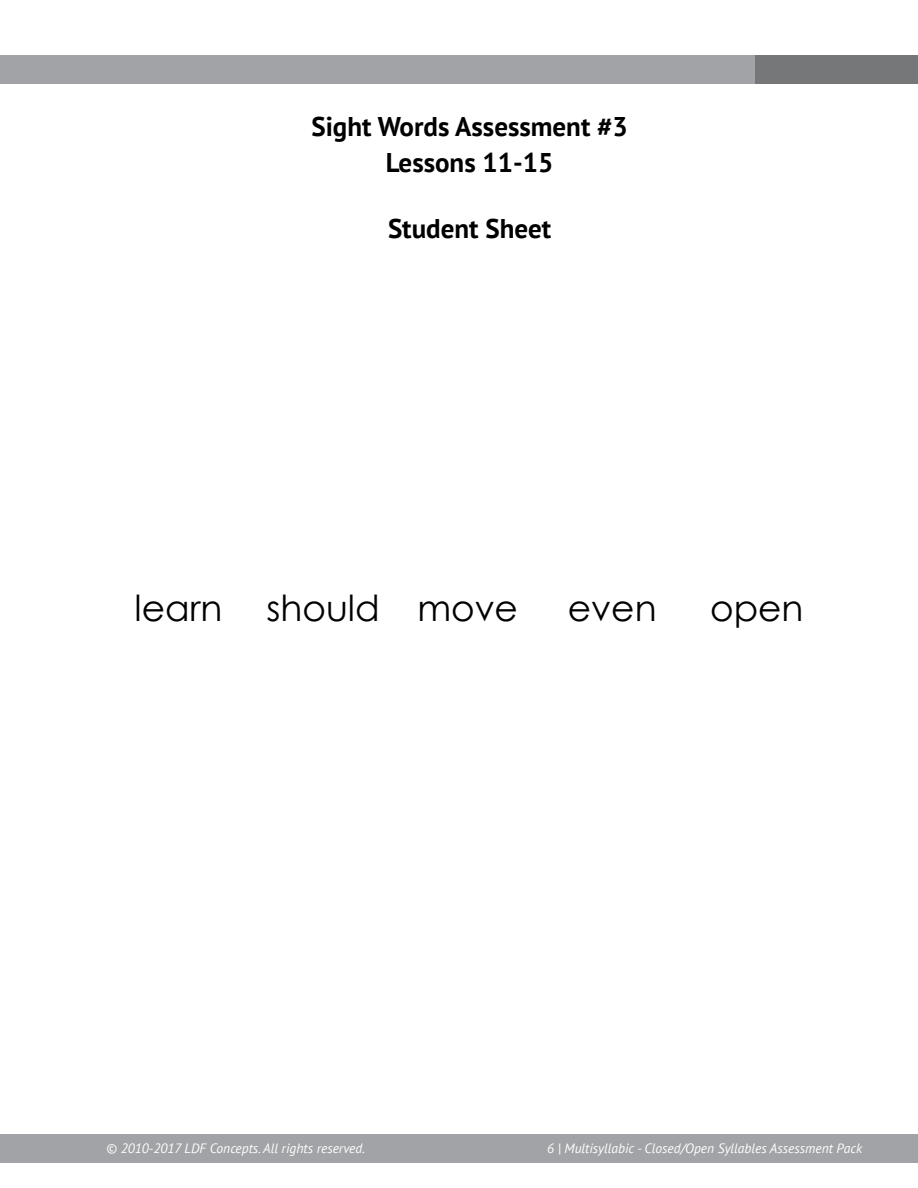
<style>
.page{position:relative;width:918px;height:1188px;background:#fff}
.page>*{position:absolute;margin:0;border:0;box-sizing:border-box;transform-origin:0 0}
.t1{font:36px "Century Gothic";color:#000}
.t2{font:700 27px/36.6px "PT Sans";color:#000;text-align:center}
.t3{font:italic 13.5px "PT Sans";color:#fff}
</style>
<div class="page">
<div style="left:0;top:1134px;width:918px;height:29px;background:#a1a3a6"></div>
<div style="left:0;top:55px;width:918px;height:29px;background:#a1a3a6"></div>
<div style="left:756px;top:55px;width:162px;height:29px;background:#757779"></div>
<h2 class="t2" style="left:311px;top:107px;width:318px">Sight Words Assessment #3<br>Lessons 11-15</h2>
<h2 class="t2" style="left:388px;top:210px;width:165px">Student Sheet</h2>
<h1 class="t1" style="left:135px;top:583px;width:385px">learn should move</h1>
<h1 class="t1" style="left:568px;top:583px;width:90px">even</h1>
<h1 class="t1" style="left:710px;top:583px;width:95px">open</h1>
<p class="t3" style="left:106px;top:1140px;width:260px">© 2010-2017 LDF Concepts. All rights reserved.</p>
<p class="t3" style="left:547px;top:1140px;width:317px">6 | Multisyllabic - Closed/Open Syllables Assessment Pack</p>
</div>
